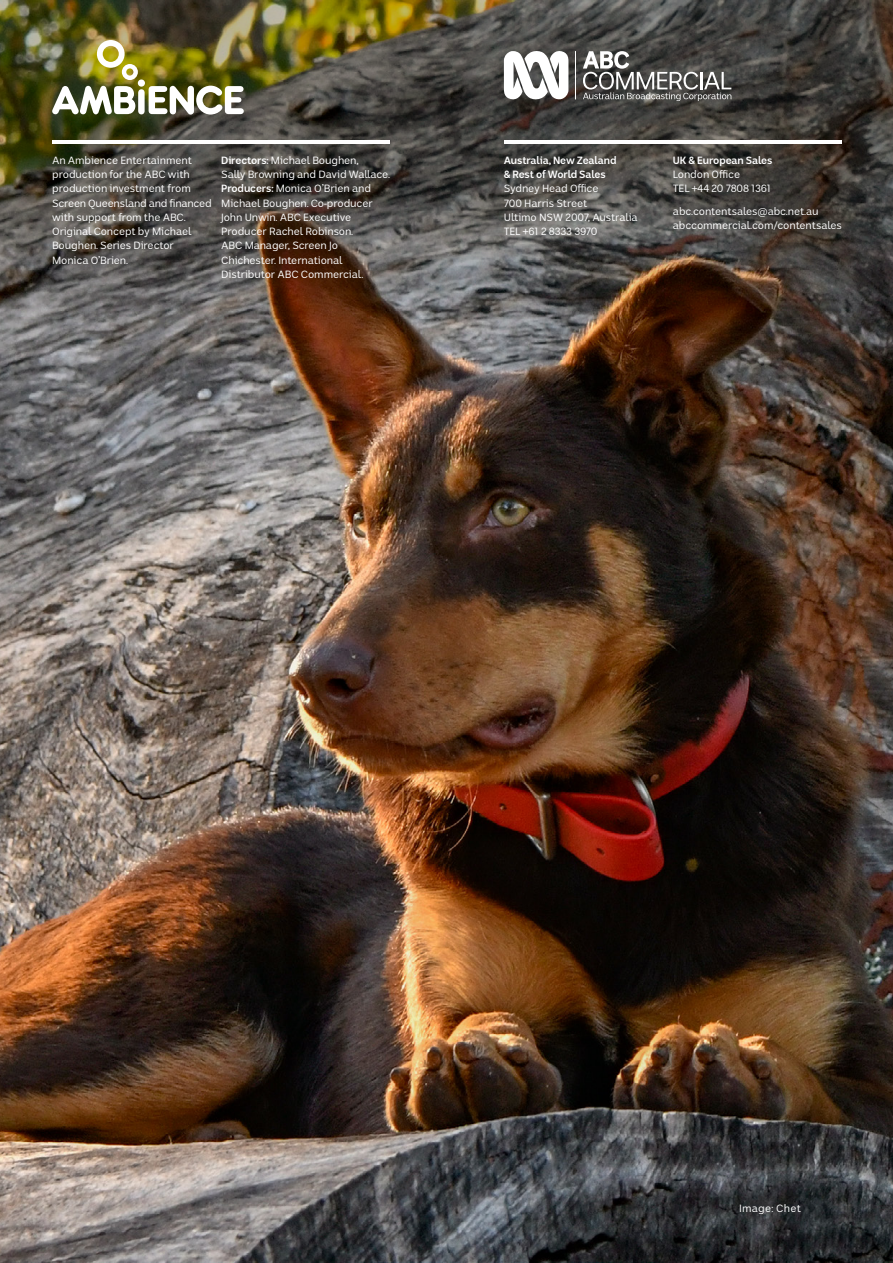
<style>
.page{position:relative;width:893px;height:1263px;background:#fff}
.page>*{position:absolute;margin:0;border:0;box-sizing:border-box;transform-origin:0 0}
.t1{font:10.5px/14.2px "ABC Sans";letter-spacing:-.01em;color:#fff}
.t2{font:700 10.5px/14.2px "ABC Sans";letter-spacing:-.01em;color:#fff}
.t3{font:10.5px "ABC Sans Nova";letter-spacing:.02em;color:#fff}
.s1{font-weight:700}
</style>
<div class="page">
<img style="left:0;top:344px;width:893px;height:919px">
<img style="left:0;top:0;width:893px;height:344px">
<hr style="left:52px;top:140px;width:338px;height:3px;background:#fff">
<img style="left:52px;top:40px;width:192px;height:75px">
<svg style="left:504px;top:51px;width:64px;height:49px"></svg>
<hr style="left:575px;top:51px;width:1px;height:48px;background:#fff">
<svg style="left:583px;top:51px;width:148px;height:50px;background:#696967"></svg>
<hr style="left:504px;top:140px;width:337px;height:3px;background:#fff">
<p class="t1" style="left:52px;top:153px;width:161px">An Ambience Entertainment production for the ABC with production investment from<br>Screen Queensland and financed with support from the ABC.<br>Original Concept by Michael<br>Boughen. Series Director<br>Monica O’Brien.</p>
<p class="t1" style="left:221px;top:153px;width:170px"><span class="s1">Directors:</span> Michael Boughen,<br>Sally Browning and David Wallace.<br><span class="s1">Producers:</span> Monica O’Brien and<br>Michael Boughen. Co-producer<br>John Unwin. ABC Executive<br>Producer Rachel Robinson.<br>ABC Manager, Screen Jo<br>Chichester. International<br>Distributor ABC Commercial.</p>
<p class="t2" style="left:504px;top:153px;width:114px">Australia, New Zealand &amp; Rest of World Sales</p>
<p class="t1" style="left:504px;top:182px;width:135px">Sydney Head Office<br>700 Harris Street<br>Ultimo NSW 2007, Australia<br>TEL +61 2 8333 3970</p>
<p class="t2" style="left:673px;top:153px;width:101px">UK &amp; European Sales</p>
<p class="t1" style="left:673px;top:167px;width:99px">London Office<br>TEL +44 20 7808 1361</p>
<p class="t1" style="left:673px;top:204px;width:170px">abc.contentsales@abc.net.au abccommercial.com/contentsales</p>
<p class="t3" style="left:739px;top:1202px;width:63px">Image: Chet</p>
</div>
